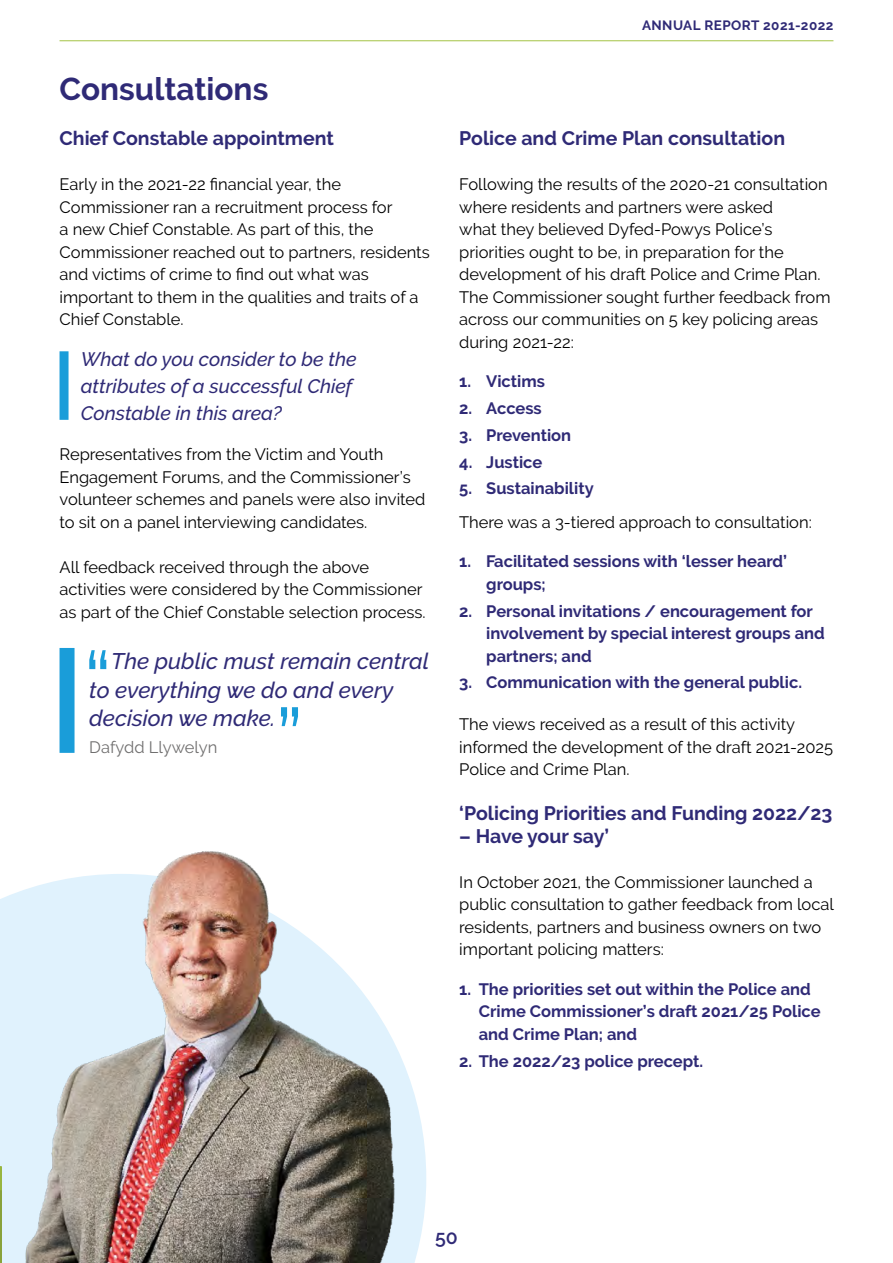
<style>
.page{position:relative;width:893px;height:1263px;background:#fff}
.page>*{position:absolute;margin:0;border:0;box-sizing:border-box;transform-origin:0 0}
.isben{font:700 31.5px "Raleway";color:#2f2a76}
.body{font:italic 500 22.5px/28.5px "Raleway";color:#2f2a76}
.isben-2{font:700 19.5px "Raleway";color:#2f2a76}
.body-2{font:italic 500 19.5px/27px "Raleway";color:#2f2a76}
.body-3{font:600 19.5px "Raleway";color:#2f2a76}
.body-4{font:16.5px/22.5px "Raleway";color:#000}
.t1{font:700 16.5px/22.5px "Raleway";color:#2f2a76}
.body-5{font:16.5px "Raleway";color:#706f6f}
.t2{font:700 13.5px "Raleway";letter-spacing:.035em;color:#2f2a76}
</style>
<div class="page">
<hr style="left:60px;top:40px;width:773px;height:1px;background:#a4c345">
<img style="left:0;top:851px;width:426px;height:412px">
<svg style="left:0;top:1048px;width:1px;height:215px"></svg>
<div style="left:60px;top:351px;width:9px;height:69px;background:#1a9dd9"></div>
<div style="left:60px;top:648px;width:15px;height:105px;background:#1a9dd9"></div>
<svg style="left:89px;top:650px;width:17px;height:19px"></svg>
<svg style="left:281px;top:707px;width:17px;height:19px"></svg>
<p class="isben" style="left:60px;top:71px;width:210px">Consultations</p>
<p class="isben-2" style="left:60px;top:127px;width:276px">Chief Constable appointment</p>
<p class="body-4" style="left:60px;top:173px;width:372px">Early in the 2021-22 financial year, the Commissioner ran a recruitment process for<br>a new Chief Constable. As part of this, the Commissioner reached out to partners, residents and victims of crime to find out what was important to them in the qualities and traits of a Chief Constable.</p>
<p class="body-2" style="left:81px;top:345px;width:277px">What do you consider to be the attributes of a successful Chief<br>Constable in this area?</p>
<p class="body-4" style="left:60px;top:443px;width:368px">Representatives from the Victim and Youth Engagement Forums, and the Commissioner’s volunteer schemes and panels were also invited to sit on a panel interviewing candidates.</p>
<p class="body-4" style="left:60px;top:556px;width:368px">All feedback received through the above activities were considered by the Commissioner as part of the Chief Constable selection process.</p>
<p class="body" style="left:89px;top:647px;width:341px;text-indent:22px">The public must remain central to everything we do and every decision we make.</p>
<p class="body-5" style="left:89px;top:737px;width:130px">Dafydd Llywelyn</p>
<p class="t2" style="left:642px;top:18px;width:193px">ANNUAL REPORT 2021-2022</p>
<p class="isben-2" style="left:459px;top:127px;width:327px">Police and Crime Plan consultation</p>
<p class="body-4" style="left:459px;top:173px;width:373px">Following the results of the 2020-21 consultation where residents and partners were asked<br>what they believed Dyfed-Powys Police’s priorities ought to be, in preparation for the development of his draft Police and Crime Plan.<br>The Commissioner sought further feedback from across our communities on 5 key policing areas during 2021-22:</p>
<p class="t1" style="left:459px;top:370px;width:87px">1. Victims</p>
<p class="t1" style="left:459px;top:397px;width:84px">2. Access</p>
<p class="t1" style="left:459px;top:424px;width:113px">3. Prevention</p>
<p class="t1" style="left:459px;top:451px;width:85px">4. Justice</p>
<p class="t1" style="left:459px;top:477px;width:136px">5. Sustainability</p>
<p class="body-4" style="left:459px;top:511px;width:354px">There was a 3-tiered approach to consultation:</p>
<p class="t1" style="left:486px;top:550px;width:302px;text-indent:-27px">1. Facilitated sessions with ‘lesser heard’ groups;</p>
<p class="t1" style="left:486px;top:600px;width:340px;text-indent:-27px">2. Personal invitations / encouragement for involvement by special interest groups and partners; and</p>
<p class="t1" style="left:459px;top:671px;width:344px">3. Communication with the general public.</p>
<p class="body-4" style="left:459px;top:713px;width:375px">The views received as a result of this activity informed the development of the draft 2021-2025<br>Police and Crime Plan.</p>
<p class="isben-2" style="left:459px;top:802px;width:375px">‘Policing Priorities and Funding 2022/23</p>
<p class="isben-2" style="left:459px;top:825px;width:151px">– Have your say’</p>
<p class="body-4" style="left:459px;top:871px;width:376px">In October 2021, the Commissioner launched a public consultation to gather feedback from local residents, partners and business owners on two important policing matters:</p>
<p class="t1" style="left:479px;top:978px;width:343px;text-indent:-20px">1. The priorities set out within the Police and<br>Crime Commissioner’s draft 2021/25 Police and Crime Plan; and</p>
<p class="t1" style="left:459px;top:1050px;width:245px">2. The 2022/23 police precept.</p>
<p class="body-3" style="left:435px;top:1226px;width:24px">50</p>
</div>
